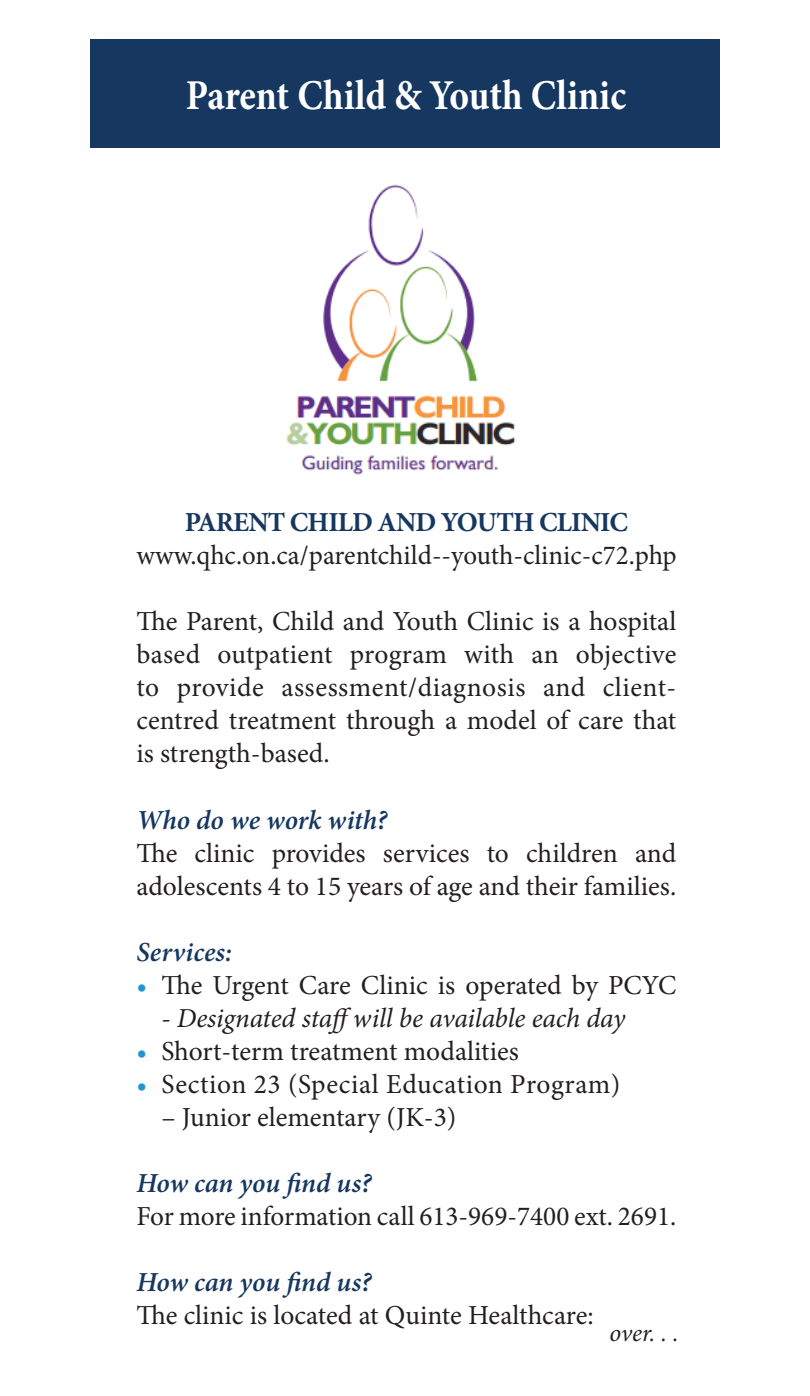
<style>
.page{position:relative;width:810px;height:1396px;background:#fff}
.page>*{position:absolute;margin:0;border:0;box-sizing:border-box;transform-origin:0 0}
.t1{font:700 42.5px "Minion Pro";color:#fff;scale:.88 1}
.t2{font:27.5px/33px "Minion Pro";color:#231f20;text-align:justify}
.t3{font:italic 600 27.5px "Minion Pro";color:#16375f}
.t4{font:italic 27.5px "Minion Pro";letter-spacing:-.005em;color:#231f20}
.t5{font:27.5px "Minion Pro";letter-spacing:.02em;color:#231f20}
.t6{font:700 27.5px "Minion Pro";color:#16375f}
.t7{font:italic 25px "Minion Pro";color:#231f20}
.s1{color:#2194d2}
</style>
<div class="page">
<div style="left:90px;top:40px;width:630px;height:108px;background:#16375f"></div>
<img style="left:286px;top:184px;width:230px;height:291px">
<h1 class="t1" style="left:186px;top:66px;width:502px">Parent Child &amp; Youth Clinic</h1>
<p class="t6" style="left:185px;top:503px;width:32px">PARENT</p>
<p class="t6" style="left:290px;top:503px;width:54px">CHILD</p>
<p class="t6" style="left:377px;top:503px;width:21px">AND</p>
<p class="t6" style="left:441px;top:503px;width:36px">YOUT</p>
<p class="t6" style="left:513px;top:503px;width:42px">H CLINIC</p>
<p class="t2" style="left:136px;top:539px;width:542px">www.qhc.on.ca/parentchild--youth-clinic-c72.php</p>
<p class="t2" style="left:136px;top:605px;width:542px">The Parent, Child and Youth Clinic is a hospital based outpatient program with an objective to provide assessment/diagnosis and client&shy;centred treatment through a model of care that is strength-based.</p>
<p class="t3" style="left:136px;top:800px;width:252px">Who do we work with?</p>
<p class="t2" style="left:136px;top:836px;width:541px">The clinic provides services to children and adolescents 4 to 15 years of age and their families.</p>
<p class="t3" style="left:136px;top:932px;width:97px">Services:</p>
<p class="t2" style="left:136px;top:968px;width:542px"><span class="s1">•</span> The Urgent Care Clinic is operated by PCYC</p>
<p class="t4" style="left:161px;top:999px;width:465px">- Designated staffwill be available each day</p>
<p class="t2" style="left:136px;top:1034px;width:384px"><span class="s1">•</span> Short-term treatment modalities</p>
<p class="t5" style="left:136px;top:1065px;width:485px"><span class="s1">•</span> Section 23 (Special Education Program)</p>
<p class="t2" style="left:161px;top:1100px;width:296px">– Junior elementary (JK-3)</p>
<p class="t3" style="left:136px;top:1163px;width:237px">How can you find us?</p>
<p class="t2" style="left:136px;top:1199px;width:541px">For more information call 613-969-7400 ext. 2691.</p>
<p class="t3" style="left:136px;top:1262px;width:237px">How can you find us?</p>
<p class="t2" style="left:136px;top:1298px;width:459px">The clinic is located at Quinte Healthcare:</p>
<p class="t7" style="left:610px;top:1316px;width:70px">over. . .</p>
</div>
